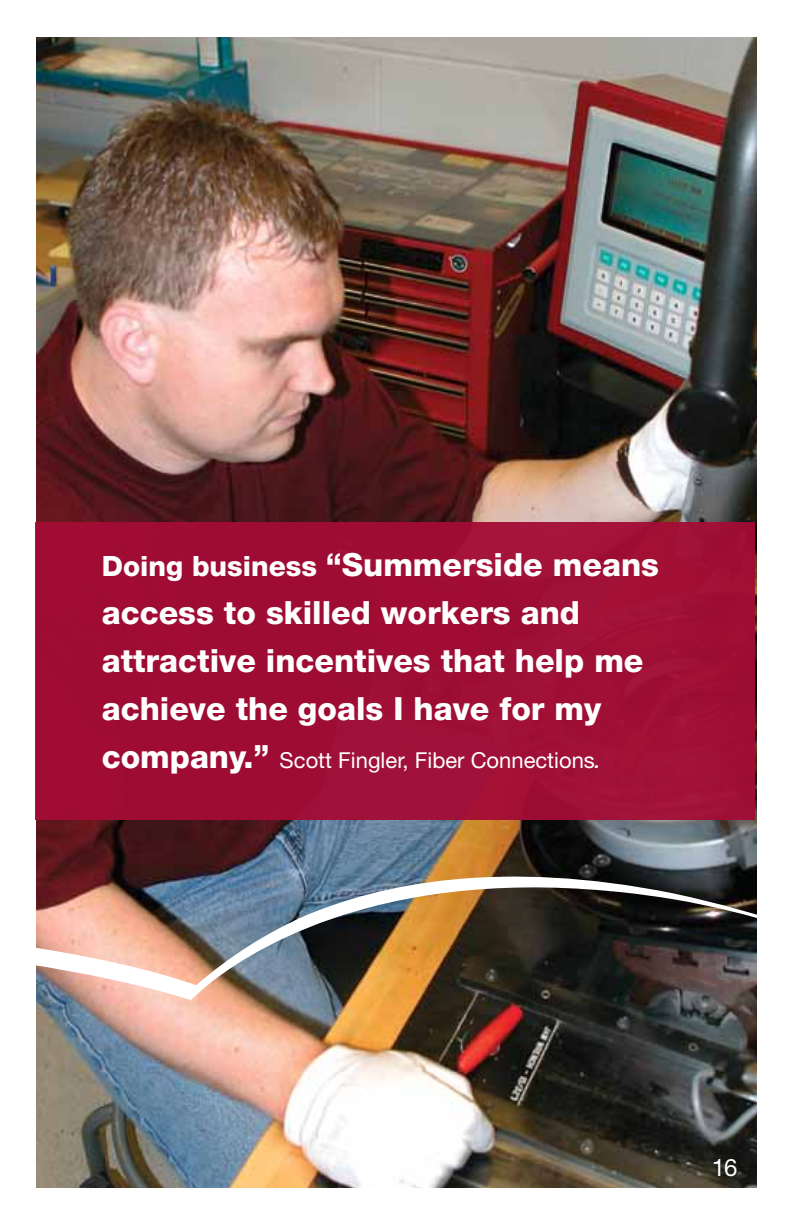
<style>
.page{position:relative;width:792px;height:1224px;background:#fff}
.page>*{position:absolute;margin:0;border:0;box-sizing:border-box;transform-origin:0 0}
.t1{font:800 32px/48px "Helvetica Neue";color:#fff}
.t2{font:24px "Helvetica Neue";color:#fff}
.t3{font:22px "Helvetica Neue";color:#fff}
.s1{font-size:28px}
.s2{font-weight:800;font-size:32px}
.s3{font-family:"Helvetica Neue LT Std";font-weight:500;font-style:italic;font-size:20px}
</style>
<div class="page">
<img style="left:37px;top:38px;width:720px;height:1149px">
<img style="left:36px;top:862px;width:721px;height:166px">
<div style="left:35px;top:522px;width:720px;height:297px;background:#a40c35"></div>
<p class="t1" style="left:102px;top:541px;width:559px"><span class="s1">Doing business</span> “Summerside means access to skilled workers and attractive incentives that help me achieve the goals I have for my</p>
<p class="t3" style="left:102px;top:747px;width:500px"><span class="s2">company.”</span> Scott Fingler, Fiber Connections<span class="s3">.</span></p>
<p class="t2" style="left:712px;top:1153px;width:27px">16</p>
</div>
